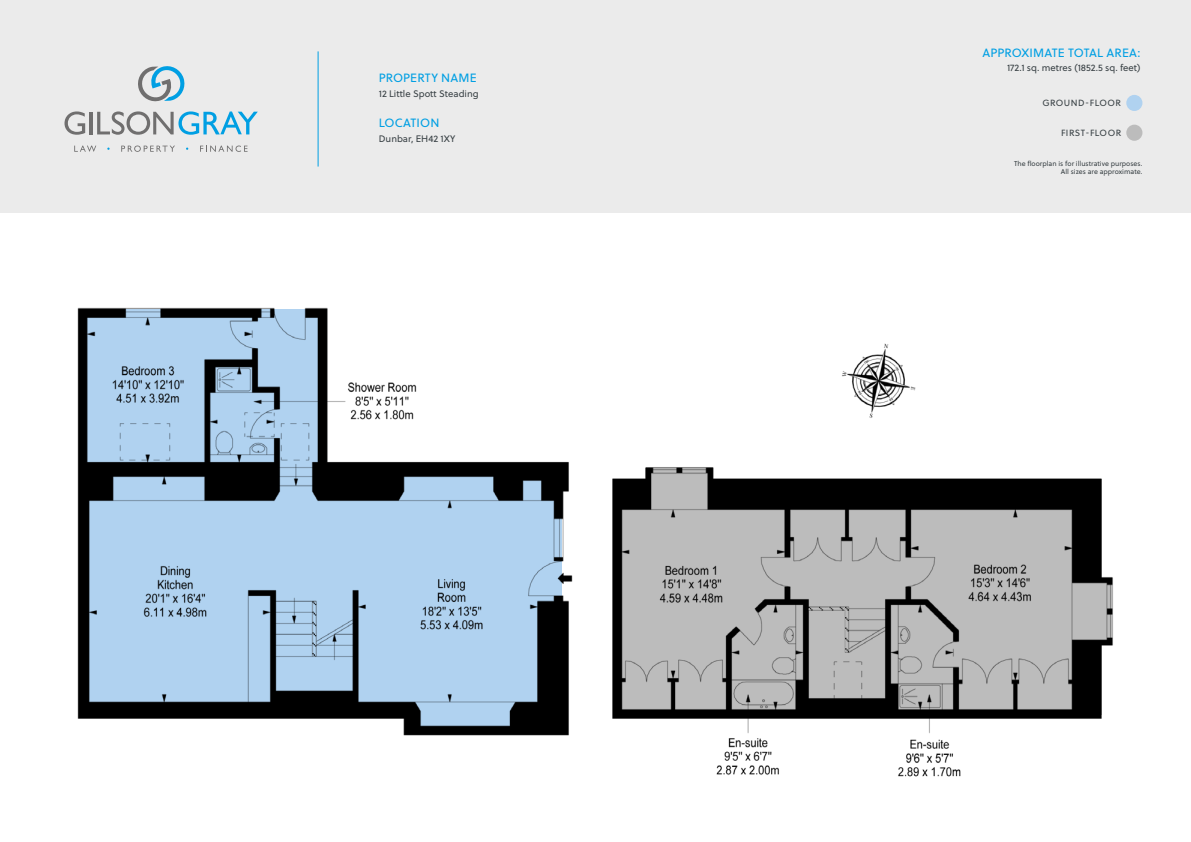
<style>
.page{position:relative;width:1191px;height:842px;background:#fff}
.page>*{position:absolute;margin:0;border:0;box-sizing:border-box;transform-origin:0 0}
.t1{font:12px "Soleil";letter-spacing:.01em;color:#009fe3}
.t2{font:9.4px "Soleil";color:#384044}
.t3{font:9px "Soleil";letter-spacing:.05em;color:#384044}
.t4{font:7px/8.4px "Soleil";color:#384044;text-align:right}
</style>
<div class="page">
<div style="left:0;top:0;width:1191px;height:213px;background:#ebebeb"></div>
<div style="left:1126px;top:95px;width:16px;height:16px;background:#b0d2f0;border-radius:50%"></div>
<div style="left:1126px;top:125px;width:16px;height:16px;background:#bcbcbc;border-radius:50%"></div>
<hr style="left:317px;top:51px;width:1px;height:116px;background:#009fe3">
<img style="left:77px;top:307px;width:1036px;height:470px">
<svg style="left:64px;top:111px;width:21px;height:24px"></svg>
<hr style="left:89px;top:112px;width:4px;height:22px;background:#706f6f">
<svg style="left:97px;top:111px;width:161px;height:24px"></svg>
<svg style="left:138px;top:66px;width:47px;height:36px"></svg>
<svg style="left:74px;top:146px;width:22px;height:6px"></svg>
<svg style="left:121px;top:146px;width:54px;height:6px"></svg>
<svg style="left:200px;top:146px;width:47px;height:6px"></svg>
<p class="t1" style="left:379px;top:69px;width:99px">PROPERTY NAME</p>
<p class="t2" style="left:379px;top:87px;width:101px">12 Little Spott Steading</p>
<p class="t1" style="left:379px;top:114px;width:62px">LOCATION</p>
<p class="t2" style="left:379px;top:132px;width:78px">Dunbar, EH42 1XY</p>
<p class="t1" style="left:982px;top:44px;width:159px">APPROXIMATE TOTAL AREA:</p>
<p class="t2" style="left:1007px;top:61px;width:135px">172.1 sq. metres (1852.5 sq. feet)</p>
<p class="t3" style="left:1042px;top:96px;width:80px">GROUND-FLOOR</p>
<p class="t3" style="left:1061px;top:126px;width:62px">FIRST-FLOOR</p>
<p class="t4" style="left:1014px;top:159px;width:130px">The floorplan is for illustrative purposes.<br>All sizes are approximate.</p>
</div>
